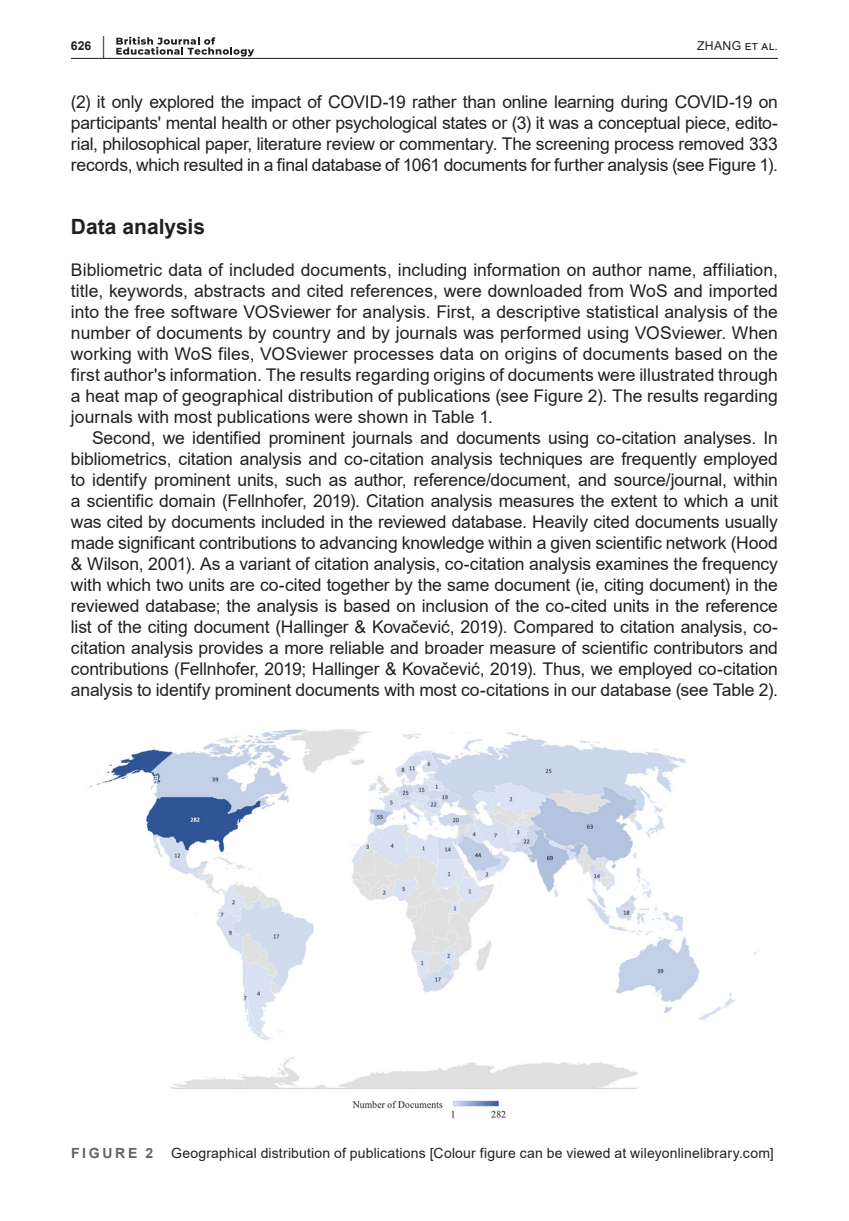
<style>
.page{position:relative;width:849px;height:1221px;background:#fff}
.page>*{position:absolute;margin:0;border:0;box-sizing:border-box;transform-origin:0 0}
.t1{font:700 21px "Arial";color:#231f20}
.t2{font:17.5px/21px "Arial";letter-spacing:-.01em;color:#231f20;text-align:justify}
.t3{font:14px "Arial";letter-spacing:.01em;color:#231f20}
.t4{font:700 14px "Arial";letter-spacing:.19em;color:#636366}
.t5{font:12.25px "Arial";letter-spacing:.03em;color:#231f20}
.t6{font:700 12.25px "Arial";color:#231f20}
.s1{font-size:23.62px}
</style>
<div class="page">
<hr style="left:71px;top:58px;width:706px;height:1px;background:#231f20">
<svg style="left:116px;top:37px;width:138px;height:20px"></svg>
<img style="left:87px;top:729px;width:673px;height:389px">
<p class="t6" style="left:71px;top:37px;width:35px">626 <span class="s1">|</span></p>
<p class="t5" style="left:697px;top:37px;width:82px">ZHANG et al.</p>
<p class="t2" style="left:71px;top:91px;width:708px">(2) it only explored the impact of COVID-19 rather than online learning during COVID-19 on participants' mental health or other psychological states or (3) it was a conceptual piece, edito&shy;rial, philosophical paper, literature review or commentary. The screening process removed 333 records, which resulted in a final database of 1061 documents for further analysis (see Figure 1).</p>
<p class="t1" style="left:71px;top:212px;width:136px">Data analysis</p>
<p class="t2" style="left:71px;top:259px;width:708px">Bibliometric data of included documents, including information on author name, affiliation, title, keywords, abstracts and cited references, were downloaded from WoS and imported into the free software VOSviewer for analysis. First, a descriptive statistical analysis of the number of documents by country and by journals was performed using VOSviewer. When working with WoS files, VOSviewer processes data on origins of documents based on the first author's information. The results regarding origins of documents were illustrated through a heat map of geographical distribution of publications (see Figure 2). The results regarding journals with most publications were shown in Table 1.</p>
<p class="t2" style="left:71px;top:427px;width:708px;text-indent:21px">Second, we identified prominent journals and documents using co-citation analyses. In bibliometrics, citation analysis and co-citation analysis techniques are frequently employed to identify prominent units, such as author, reference/document, and source/journal, within a scientific domain (Fellnhofer, 2019). Citation analysis measures the extent to which a unit was cited by documents included in the reviewed database. Heavily cited documents usually made significant contributions to advancing knowledge within a given scientific network (Hood &amp; Wilson, 2001). As a variant of citation analysis, co-citation analysis examines the frequency with which two units are co-cited together by the same document (ie, citing document) in the reviewed database; the analysis is based on inclusion of the co-cited units in the reference list of the citing document (Hallinger &amp; Kovačević, 2019). Compared to citation analysis, co&shy;citation analysis provides a more reliable and broader measure of scientific contributors and contributions (Fellnhofer, 2019; Hallinger &amp; Kovačević, 2019). Thus, we employed co-citation analysis to identify prominent documents with most co-citations in our database (see Table 2).</p>
<p class="t4" style="left:71px;top:1143px;width:83px">FIGURE 2</p>
<p class="t3" style="left:171px;top:1143px;width:603px">Geographical distribution of publications [Colour figure can be viewed at wileyonlinelibrary.com]</p>
</div>
